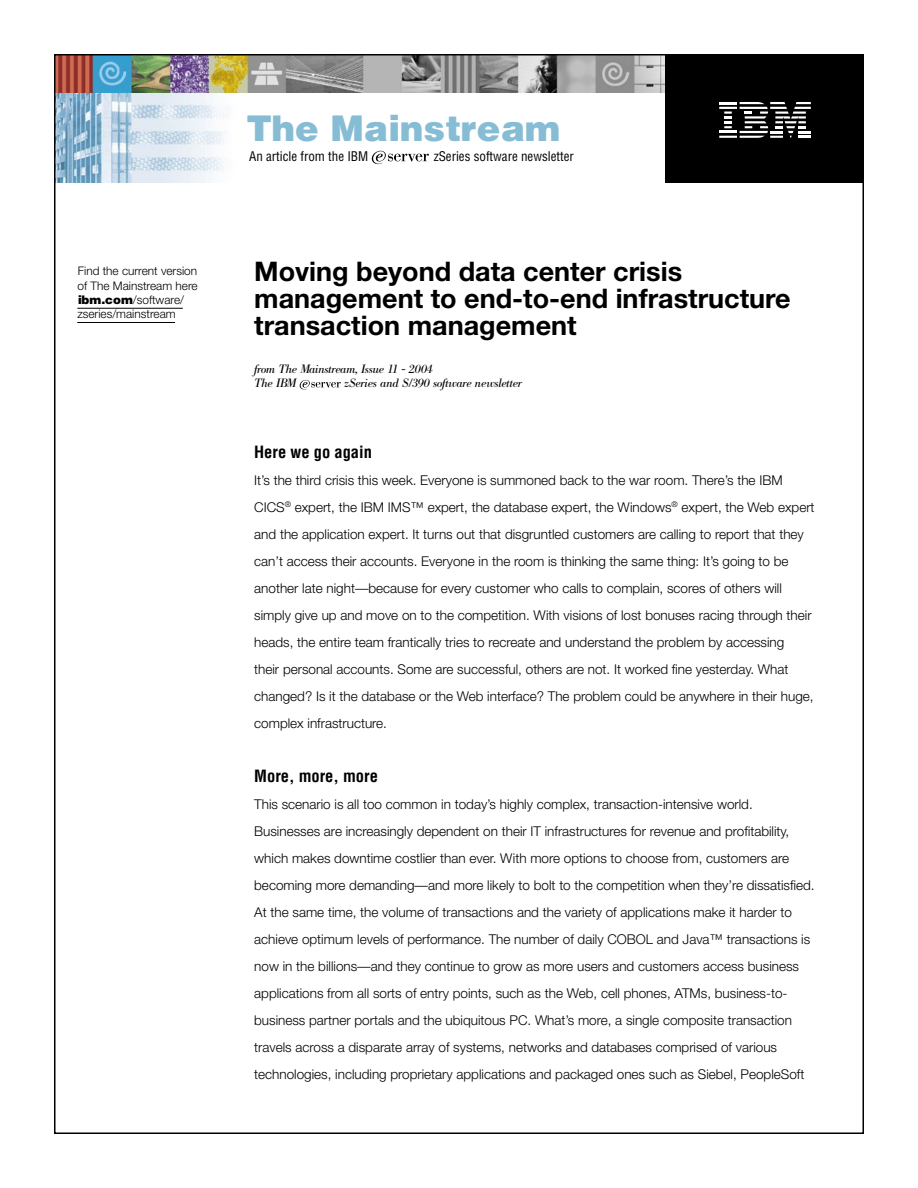
<style>
.page{position:relative;width:918px;height:1188px;background:#fff}
.page>*{position:absolute;margin:0;border:0;box-sizing:border-box;transform-origin:0 0}
.t1{font:900 35.4px "IBM Helvetica";color:#87bdd4}
.t2{font:700 27px/27px "Helvetica Neue";color:#000}
.Body_Copy{font:700 condensed 16.5px "Helvetica";color:#000}
.Body_Copy-2{font:300 13.5px/27px "Helvetica Neue";color:#000}
.t3{font:condensed 13.05px "Helvetica";color:#000}
.Mainstream_Issue_number_copy{font:italic 12px "IBM Bodoni BE Regular";letter-spacing:-.015em;color:#000}
.t4{font:300 11.85px/14.2px "Helvetica Neue";color:#000}
.s1{font-family:"IBM Helvetica";font-weight:900}
</style>
<div class="page">
<img style="left:57px;top:93px;width:168px;height:89px">
<img style="left:57px;top:57px;width:608px;height:36px">
<div style="left:665px;top:55px;width:198px;height:128px;background:#000"></div>
<svg style="left:372px;top:151px;width:57px;height:13px"></svg>
<svg style="left:719px;top:102px;width:92px;height:36px"></svg>
<svg style="left:300px;top:380px;width:41px;height:10px"></svg>
<hr style="left:77px;top:308px;width:106px;height:1px;background:#000">
<hr style="left:77px;top:322px;width:98px;height:1px;background:#000">
<p class="t4" style="left:77px;top:264px;width:122px">Find the current version of The Mainstream here <span class="s1">ibm.com</span>/software/ zseries/mainstream</p>
<p class="t1" style="left:246px;top:105px;width:315px">The Mainstream</p>
<p class="t3" style="left:249px;top:148px;width:121px">An article from the IBM</p>
<p class="t3" style="left:434px;top:148px;width:142px">zSeries software newsletter</p>
<p class="t2" style="left:254px;top:257px;width:538px">Moving beyond data center crisis management to end-to-end infrastructure transaction management</p>
<p class="Mainstream_Issue_number_copy" style="left:254px;top:362px;width:180px">from The Mainstream, Issue 11 - 2004</p>
<p class="Mainstream_Issue_number_copy" style="left:254px;top:377px;width:44px">The IBM</p>
<p class="Mainstream_Issue_number_copy" style="left:344px;top:377px;width:180px">zSeries and S/390 software newsletter</p>
<p class="Body_Copy" style="left:254px;top:442px;width:119px">Here we go again</p>
<p class="Body_Copy-2" style="left:254px;top:466px;width:562px">It’s the third crisis this week. Everyone is summoned back to the war room. There’s the IBM CICS<sup>®</sup> expert, the IBM IMS™ expert, the database expert, the Windows<sup>®</sup> expert, the Web expert and the application expert. It turns out that disgruntled customers are calling to report that they can’t access their accounts. Everyone in the room is thinking the same thing: It’s going to be another late night—because for every customer who calls to complain, scores of others will simply give up and move on to the competition. With visions of lost bonuses racing through their heads, the entire team frantically tries to recreate and understand the problem by accessing<br>their personal accounts. Some are successful, others are not. It worked fine yesterday. What changed? Is it the database or the Web interface? The problem could be anywhere in their huge, complex infrastructure.</p>
<p class="Body_Copy" style="left:254px;top:766px;width:125px">More, more, more</p>
<p class="Body_Copy-2" style="left:254px;top:790px;width:562px">This scenario is all too common in today’s highly complex, transaction-intensive world.<br>Businesses are increasingly dependent on their IT infrastructures for revenue and profitability, which makes downtime costlier than ever. With more options to choose from, customers are becoming more demanding—and more likely to bolt to the competition when they’re dissatisfied.<br>At the same time, the volume of transactions and the variety of applications make it harder to achieve optimum levels of performance. The number of daily COBOL and Java™ transactions is now in the billions—and they continue to grow as more users and customers access business applications from all sorts of entry points, such as the Web, cell phones, ATMs, business-to&shy;business partner portals and the ubiquitous PC. What’s more, a single composite transaction travels across a disparate array of systems, networks and databases comprised of various technologies, including proprietary applications and packaged ones such as Siebel, PeopleSoft</p>
</div>
